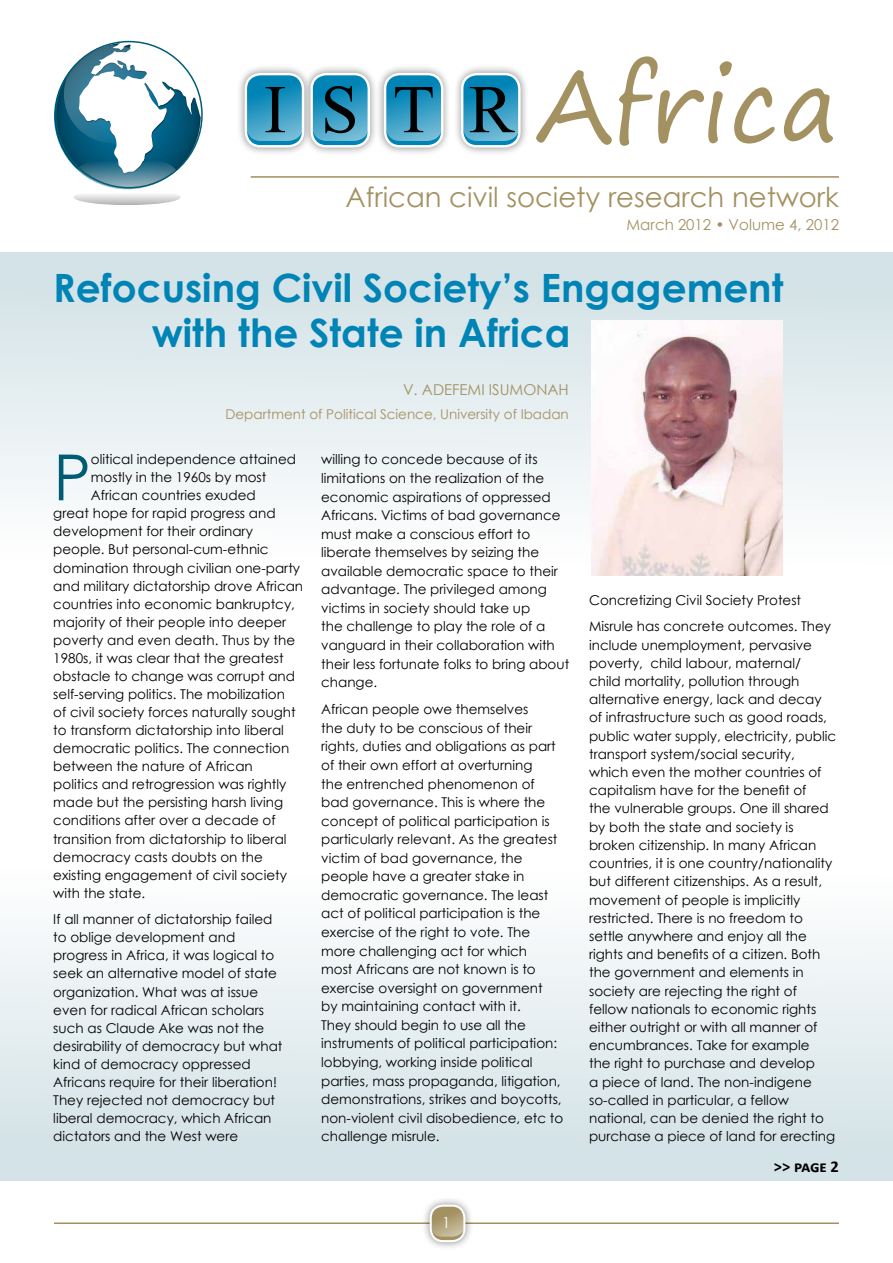
<style>
.page{position:relative;width:893px;height:1263px;background:#fff}
.page>*{position:absolute;margin:0;border:0;box-sizing:border-box;transform-origin:0 0}
.t1{font:98.55px "Segoe Print";color:#a39161}
.t2{font:68.25px "Times New Roman";color:#000}
.t3{font:63.6px "Century Gothic";color:#005b75}
.t4{font:700 39px/45.3px "Century Gothic";color:#0084b6}
.t5{font:27.45px "Century Gothic";color:#a39161}
.t6{font:700 16.5px "Calibri";color:#000}
.t7{font:15px "Century Gothic";color:#a39161}
.t8{font:15px "Century Gothic";color:#fff}
.t9{font:13.5px/18.6px "Century Gothic";color:#000}
.t10{font:13.5px "Century Gothic";color:#a39161}
</style>
<div class="page">
<div style="left:0;top:253px;width:893px;height:338px;background:linear-gradient(to bottom,#d0e0e5,#fff)"></div>
<hr style="left:54px;top:1222px;width:785px;height:2px;background:#a39161">
<svg style="left:55px;top:43px;width:146px;height:146px"></svg>
<svg style="left:64px;top:45px;width:98px;height:98px"></svg>
<svg style="left:75px;top:156px;width:102px;height:36px"></svg>
<svg style="left:79px;top:42px;width:123px;height:133px"></svg>
<div style="left:302px;top:65px;width:76px;height:91px;background:#000;opacity:.45"></div>
<svg style="left:312px;top:74px;width:57px;height:72px"></svg>
<div style="left:310px;top:73px;width:60px;height:75px;border:2px solid #fff;border-radius:15px"></div>
<svg style="left:312px;top:78px;width:57px;height:63px"></svg>
<div style="left:236px;top:65px;width:76px;height:91px;background:#000;opacity:.45"></div>
<svg style="left:246px;top:74px;width:57px;height:72px"></svg>
<div style="left:245px;top:73px;width:59px;height:75px;border:2px solid #fff;border-radius:15px"></div>
<svg style="left:246px;top:78px;width:57px;height:63px"></svg>
<div style="left:376px;top:65px;width:76px;height:91px;background:#000;opacity:.45"></div>
<svg style="left:385px;top:74px;width:57px;height:72px"></svg>
<div style="left:384px;top:73px;width:59px;height:75px;border:2px solid #fff;border-radius:15px"></div>
<svg style="left:385px;top:78px;width:57px;height:63px"></svg>
<div style="left:453px;top:65px;width:76px;height:91px;background:#000;opacity:.45"></div>
<svg style="left:462px;top:74px;width:57px;height:72px"></svg>
<div style="left:461px;top:73px;width:60px;height:75px;border:2px solid #fff;border-radius:15px"></div>
<svg style="left:463px;top:78px;width:56px;height:63px"></svg>
<hr style="left:251px;top:176px;width:588px;height:2px;background:#a39161">
<div style="left:421px;top:1196px;width:52px;height:54px;background:#000;opacity:.45"></div>
<svg style="left:431px;top:1205px;width:33px;height:36px"></svg>
<div style="left:430px;top:1204px;width:35px;height:38px;border:2px solid #fff;border-radius:12px"></div>
<svg style="left:431px;top:1209px;width:34px;height:27px"></svg>
<div style="left:0;top:842px;width:893px;height:338px;background:linear-gradient(to bottom,#fff,#d0e0e5)"></div>
<img style="left:591px;top:321px;width:192px;height:255px">
<h2 class="t2" style="left:264px;top:63px;width:252px">ISTR</h2>
<h1 class="t1" style="left:537px;top:18px;width:302px">Africa</h1>
<h3 class="t5" style="left:345px;top:178px;width:495px">African civil society research network</h3>
<p class="t7" style="left:626px;top:214px;width:214px">March 2012 • Volume 4, 2012</p>
<h3 class="t4" style="left:152px;top:263px;width:633px;text-indent:-98px">Refocusing Civil Society’s Engagement with the State in Africa</h3>
<p class="t7" style="left:403px;top:379px;width:167px">V. Adefemi Isumonah</p>
<p class="t10" style="left:225px;top:404px;width:345px">Department of Political Science, U niversity of Ibadan</p>
<h3 class="t3" style="left:53px;top:433px;width:39px">P</h3>
<p class="t9" style="left:91px;top:450px;width:207px">olitical independence attained</p>
<p class="t9" style="left:91px;top:468px;width:177px">mostly in the 1960s by most</p>
<p class="t9" style="left:91px;top:486px;width:166px">African countries exuded</p>
<p class="t9" style="left:53px;top:504px;width:224px">great hope for rapid progress and</p>
<p class="t9" style="left:53px;top:522px;width:201px">development for their ordinary</p>
<p class="t9" style="left:53px;top:540px;width:217px">people. But personal-cum-ethnic</p>
<p class="t9" style="left:53px;top:558px;width:248px">domination through civilian one-party</p>
<p class="t9" style="left:53px;top:576px;width:251px">and military dictatorship drove African</p>
<p class="t9" style="left:53px;top:594px;width:243px">countries into economic bankruptcy,</p>
<p class="t9" style="left:53px;top:612px;width:234px">majority of their people into deeper</p>
<p class="t9" style="left:53px;top:630px;width:243px">poverty and even death. Thus by the</p>
<p class="t9" style="left:53px;top:648px;width:232px">1980s, it was clear that the greatest</p>
<p class="t9" style="left:53px;top:666px;width:243px">obstacle to change was corrupt and</p>
<p class="t9" style="left:53px;top:685px;width:233px">self-serving politics. The mobilization</p>
<p class="t9" style="left:53px;top:703px;width:244px">of civil society forces naturally sought</p>
<p class="t9" style="left:53px;top:721px;width:232px">to transform dictatorship into liberal</p>
<p class="t9" style="left:53px;top:739px;width:237px">democratic politics. The connection</p>
<p class="t9" style="left:53px;top:757px;width:201px">between the nature of African</p>
<p class="t9" style="left:53px;top:775px;width:235px">politics and retrogression was rightly</p>
<p class="t9" style="left:53px;top:793px;width:231px">made but the persisting harsh living</p>
<p class="t9" style="left:53px;top:811px;width:224px">conditions after over a decade of</p>
<p class="t9" style="left:53px;top:829px;width:235px">transition from dictatorship to liberal</p>
<p class="t9" style="left:53px;top:847px;width:211px">democracy casts doubts on the</p>
<p class="t9" style="left:53px;top:865px;width:235px">existing engagement of civil society</p>
<p class="t9" style="left:53px;top:883px;width:93px">with the state.</p>
<p class="t9" style="left:53px;top:910px;width:231px;line-height:18px">If all manner of dictatorship failed to oblige development and progress in Africa, it was logical to seek an alternative model of state organization. What was at issue even for radical African scholars such as Claude Ake was not the desirability of democracy but what kind of democracy oppressed<br>Africans require for their liberation!<br>They rejected not democracy but liberal democracy, which African dictators and the West were</p>
<p class="t9" style="left:321px;top:450px;width:250px">willing to concede because of its limitations on the realization of the economic aspirations of oppressed Africans. Victims of bad governance must make a conscious effort to liberate themselves by seizing the available democratic space to their advantage. The privileged among victims in society should take up<br>the challenge to play the role of a vanguard in their collaboration with their less fortunate folks to bring about change.</p>
<p class="t9" style="left:321px;top:700px;width:244px">African people owe themselves<br>the duty to be conscious of their rights, duties and obligations as part of their own effort at overturning<br>the entrenched phenomenon of bad governance. This is where the concept of political participation is particularly relevant. As the greatest victim of bad governance, the people have a greater stake in democratic governance. The least act of political participation is the exercise of the right to vote. The more challenging act for which<br>most Africans are not known is to exercise oversight on government<br>by maintaining contact with it.<br>They should begin to use all the instruments of political participation: lobbying, working inside political parties, mass propaganda, litigation, demonstrations, strikes and boycotts, non-violent civil disobedience, etc to challenge misrule.</p>
<p class="t8" style="left:442px;top:1212px;width:10px">1</p>
<p class="t9" style="left:589px;top:586px;width:244px;line-height:26.7px">Concretizing Civil Society Protest<br>Misrule has concrete outcomes. They</p>
<p class="t9" style="left:589px;top:635px;width:249px;line-height:18.1px">include unemployment, pervasive poverty, child labour, maternal/<br>child mortality, pollution through alternative energy, lack and decay of infrastructure such as good roads, public water supply, electricity, public transport system/social security, which even the mother countries of capitalism have for the benefit of<br>the vulnerable groups. One ill shared by both the state and society is broken citizenship. In many African countries, it is one country/nationality but different citizenships. As a result, movement of people is implicitly restricted. There is no freedom to settle anywhere and enjoy all the rights and benefits of a citizen. Both the government and elements in society are rejecting the right of fellow nationals to economic rights either outright or with all manner of encumbrances. Take for example<br>the right to purchase and develop<br>a piece of land. The non-indigene so-called in particular, a fellow national, can be denied the right to purchase a piece of land for erecting</p>
<p class="t6" style="left:774px;top:1156px;width:66px">&gt;&gt; page 2</p>
</div>
